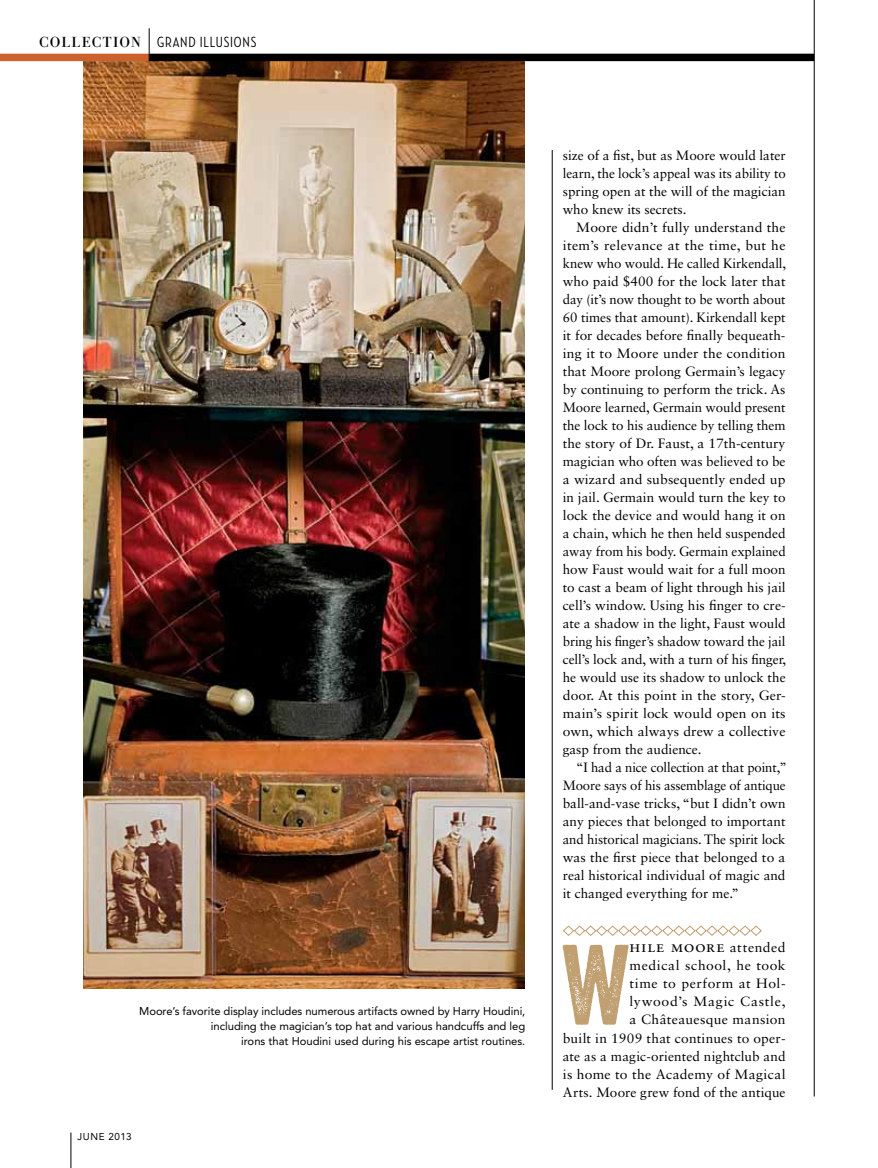
<style>
.page{position:relative;width:878px;height:1168px;background:#fff}
.page>*{position:absolute;margin:0;border:0;box-sizing:border-box;transform-origin:0 0}
.t1{font:110.1px "Veneer";color:#c09f71}
.t2{font:15.75px "Sabon LT Std";letter-spacing:.04em;color:#000}
.t3{font:500 15px "Neutraface Condensed";letter-spacing:.05em;color:#000}
.t4{font:13.5px/18px "Sabon LT Std";color:#000;text-align:justify}
.t5{font:13.5px/18px "Sabon LT Std";letter-spacing:.025em;color:#000;text-align:right}
.t6{font:11.25px/15px "Avenir LT Std";color:#000;text-align:right}
.t7{font:9.9px "Avenir LT Std";letter-spacing:.065em;color:#000}
.s1{font-family:"Andrade Bold Pro";font-weight:400}
.s2{font-size:13.5px}
</style>
<div class="page">
<img style="left:83px;top:61px;width:442px;height:927px">
<svg style="left:563px;top:925px;width:199px;height:11px"></svg>
<div style="left:149px;top:54px;width:665px;height:7px;background:#000"></div>
<div style="left:0;top:54px;width:149px;height:7px;background:#cc612c"></div>
<hr style="left:149px;top:28px;width:1px;height:33px;background:#000">
<hr style="left:813px;top:0;width:1px;height:1096px;background:#000">
<hr style="left:552px;top:150px;width:1px;height:940px;background:#000">
<hr style="left:71px;top:1132px;width:1px;height:36px;background:#000">
<p class="t3" style="left:39px;top:34px;width:219px"><span class="s1">COLLECTION</span> GRAND ILLUSIONS</p>
<p class="t6" style="left:139px;top:1004px;width:387px">Moore’s favorite display includes numerous artifacts owned by Harry Houdini, including the magician’s top hat and various handcuffs and leg<br>irons that Houdini used during his escape artist routines.</p>
<p class="t7" style="left:77px;top:1130px;width:56px">June 2013</p>
<p class="t4" style="left:562px;top:146px;width:224px">size of a fist, but as Moore would later learn, the lock’s appeal was its ability to spring open at the will of the magician who knew its secrets.</p>
<p class="t4" style="left:562px;top:218px;width:225px;text-indent:14px">Moore didn’t fully understand the item’s relevance at the time, but he knew who would. He called Kirkendall, who paid $400 for the lock later that day (it’s now thought to be worth about 60 times that amount). Kirkendall kept it for decades before finally bequeath&shy;ing it to Moore under the condition that Moore prolong Germain’s legacy by continuing to perform the trick. As Moore learned, Germain would present the lock to his audience by telling them the story of Dr. Faust, a 17th-century magician who often was believed to be a wizard and subsequently ended up in jail. Germain would turn the key to lock the device and would hang it on a chain, which he then held suspended away from his body. Germain explained how Faust would wait for a full moon to cast a beam of light through his jail cell’s window. Using his finger to cre&shy;ate a shadow in the light, Faust would bring his finger’s shadow toward the jail cell’s lock and, with a turn of his finger, he would use its shadow to unlock the door. At this point in the story, Ger&shy;main’s spirit lock would open on its own, which always drew a collective gasp from the audience.</p>
<p class="t4" style="left:562px;top:758px;width:225px;text-indent:14px">“I had a nice collection at that point,” Moore says of his assemblage of antique ball-and-vase tricks, “but I didn’t own any pieces that belonged to important and historical magicians. The spirit lock was the first piece that belonged to a real historical individual of magic and it changed everything for me.”</p>
<h1 class="t1" style="left:561px;top:917px;width:69px">W</h1>
<p class="t2" style="left:629px;top:937px;width:158px">hile moore <span class="s2">attended</span></p>
<p class="t5" style="left:562px;top:956px;width:224px">medical school, he took<br>time to perform at Hol-<br>lywood’s Magic Castle,<br>a Châteauesque mansion<br>built in 1909 that continues to oper&shy;ate as a magic-oriented nightclub and is home to the Academy of Magical<br>Arts. Moore grew fond of the antique</p>
</div>
